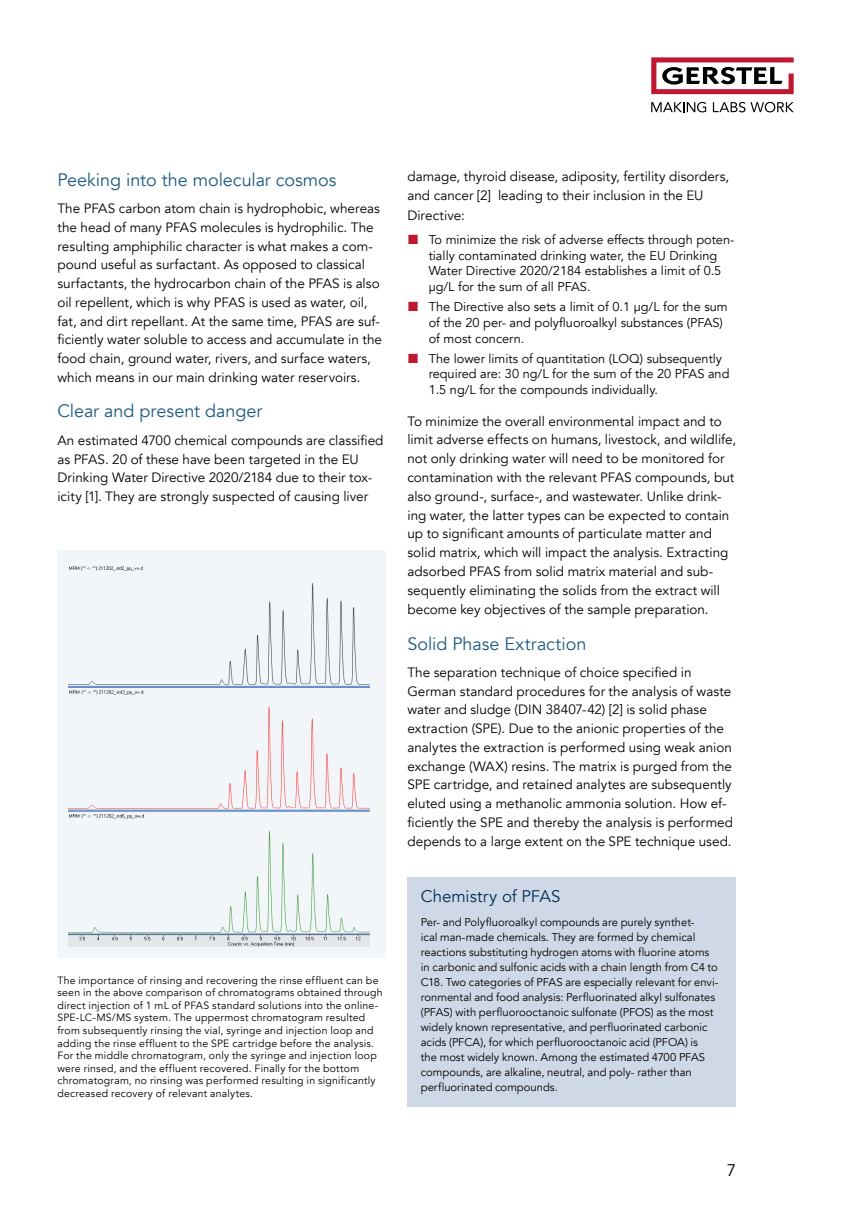
<style>
.page{position:relative;width:851px;height:1221px;background:#fff}
.page>*{position:absolute;margin:0;border:0;box-sizing:border-box;transform-origin:0 0}
.t1{font:18px "Avenir";letter-spacing:-.005em;color:#1f5b81}
.t2{font:16.8px "Avenir";color:#003056}
.t3{font:16.8px "Avenir";color:#000}
.t4{font:13.5px/18.8px "Avenir";color:#000}
.t5{font:12.75px/15.8px "Avenir";color:#000}
.t6{font:11.25px/15px "Avenir";color:#000}
.t7{font:10.5px/12.6px "Avenir";letter-spacing:.02em;color:#000}
</style>
<div class="page">
<svg style="left:651px;top:102px;width:55px;height:10px"></svg>
<svg style="left:712px;top:102px;width:81px;height:10px"></svg>
<svg style="left:651px;top:57px;width:142px;height:37px"></svg>
<div style="left:57px;top:549px;width:329px;height:408px;background:#f3f6f8"></div>
<img style="left:68px;top:566px;width:301px;height:380px">
<div style="left:407px;top:877px;width:329px;height:229px;background:#cfd8e6"></div>
<h1 class="t1" style="left:57px;top:169px;width:280px">Peeking into the molecular cosmos</h1>
<p class="t4" style="left:57px;top:199px;width:326px">The PFAS carbon atom chain is hydrophobic, whereas the head of many PFAS molecules is hydrophilic. The resulting amphiphilic character is what makes a com&shy;pound useful as surfactant. As opposed to classical surfactants, the hydrocarbon chain of the PFAS is also oil repellent, which is why PFAS is used as water, oil, fat, and dirt repellant. At the same time, PFAS are suf&shy;ficiently water soluble to access and accumulate in the food chain, ground water, rivers, and surface waters, which means in our main drinking water reservoirs.</p>
<h1 class="t1" style="left:57px;top:400px;width:206px">Clear and present danger</h1>
<p class="t4" style="left:57px;top:431px;width:327px">An estimated 4700 chemical compounds are classified as PFAS. 20 of these have been targeted in the EU Drinking Water Directive 2020/2184 due to their tox&shy;icity [1]. They are strongly suspected of causing liver</p>
<p class="t7" style="left:57px;top:973px;width:326px">The importance of rinsing and recovering the rinse effluent can be seen in the above comparison of chromatograms obtained through direct injection of 1 mL of PFAS standard solutions into the online-SPE-LC-MS/MS system. The uppermost chromatogram resulted from subsequently rinsing the vial, syringe and injection loop and adding the rinse effluent to the SPE cartridge before the analysis.<br>For the middle chromatogram, only the syringe and injection loop were rinsed, and the effluent recovered. Finally for the bottom chromatogram, no rinsing was performed resulting in significantly decreased recovery of relevant analytes.</p>
<p class="t4" style="left:407px;top:167px;width:323px">damage, thyroid disease, adiposity, fertility disorders, and cancer [2] leading to their inclusion in the EU<br>Directive:</p>
<p class="t5" style="left:428px;top:232px;width:307px">To minimize the risk of adverse effects through poten&shy;tially contaminated drinking water, the EU Drinking Water Directive 2020/2184 establishes a limit of 0.5 µg/L for the sum of all PFAS.</p>
<p class="t5" style="left:428px;top:299px;width:300px">The Directive also sets a limit of 0.1 µg/L for the sum of the 20 per- and polyfluoroalkyl substances (PFAS) of most concern.</p>
<p class="t5" style="left:428px;top:350px;width:302px">The lower limits of quantitation (LOQ) subsequently required are: 30 ng/L for the sum of the 20 PFAS and<br>1.5 ng/L for the compounds individually.</p>
<p class="t4" style="left:407px;top:412px;width:330px">To minimize the overall environmental impact and to limit adverse effects on humans, livestock, and wildlife, not only drinking water will need to be monitored for contamination with the relevant PFAS compounds, but also ground-, surface-, and wastewater. Unlike drink&shy;ing water, the latter types can be expected to contain up to significant amounts of particulate matter and solid matrix, which will impact the analysis. Extracting adsorbed PFAS from solid matrix material and sub&shy;sequently eliminating the solids from the extract will become key objectives of the sample preparation.</p>
<h1 class="t1" style="left:407px;top:632px;width:180px">Solid Phase Extraction</h1>
<p class="t4" style="left:407px;top:663px;width:327px">The separation technique of choice specified in German standard procedures for the analysis of waste water and sludge (DIN 38407-42) [2] is solid phase extraction (SPE). Due to the anionic properties of the analytes the extraction is performed using weak anion exchange (WAX) resins. The matrix is purged from the SPE cartridge, and retained analytes are subsequently eluted using a methanolic ammonia solution. How ef&shy;ficiently the SPE and thereby the analysis is performed depends to a large extent on the SPE technique used.</p>
<p class="t2" style="left:421px;top:886px;width:141px">Chemistry of PFAS</p>
<p class="t6" style="left:421px;top:914px;width:299px">Per- and Polyfluoroalkyl compounds are purely synthet-<br>ical man-made chemicals. They are formed by chemical reactions substituting hydrogen atoms with fluorine atoms in carbonic and sulfonic acids with a chain length from C4 to C18. Two categories of PFAS are especially relevant for envi&shy;ronmental and food analysis: Perfluorinated alkyl sulfonates (PFAS) with perfluorooctanoic sulfonate (PFOS) as the most widely known representative, and perfluorinated carbonic acids (PFCA), for which perfluorooctanoic acid (PFOA) is<br>the most widely known. Among the estimated 4700 PFAS compounds, are alkaline, neutral, and poly- rather than perfluorinated compounds.</p>
<p class="t3" style="left:726px;top:1160px;width:11px">7</p>
</div>
